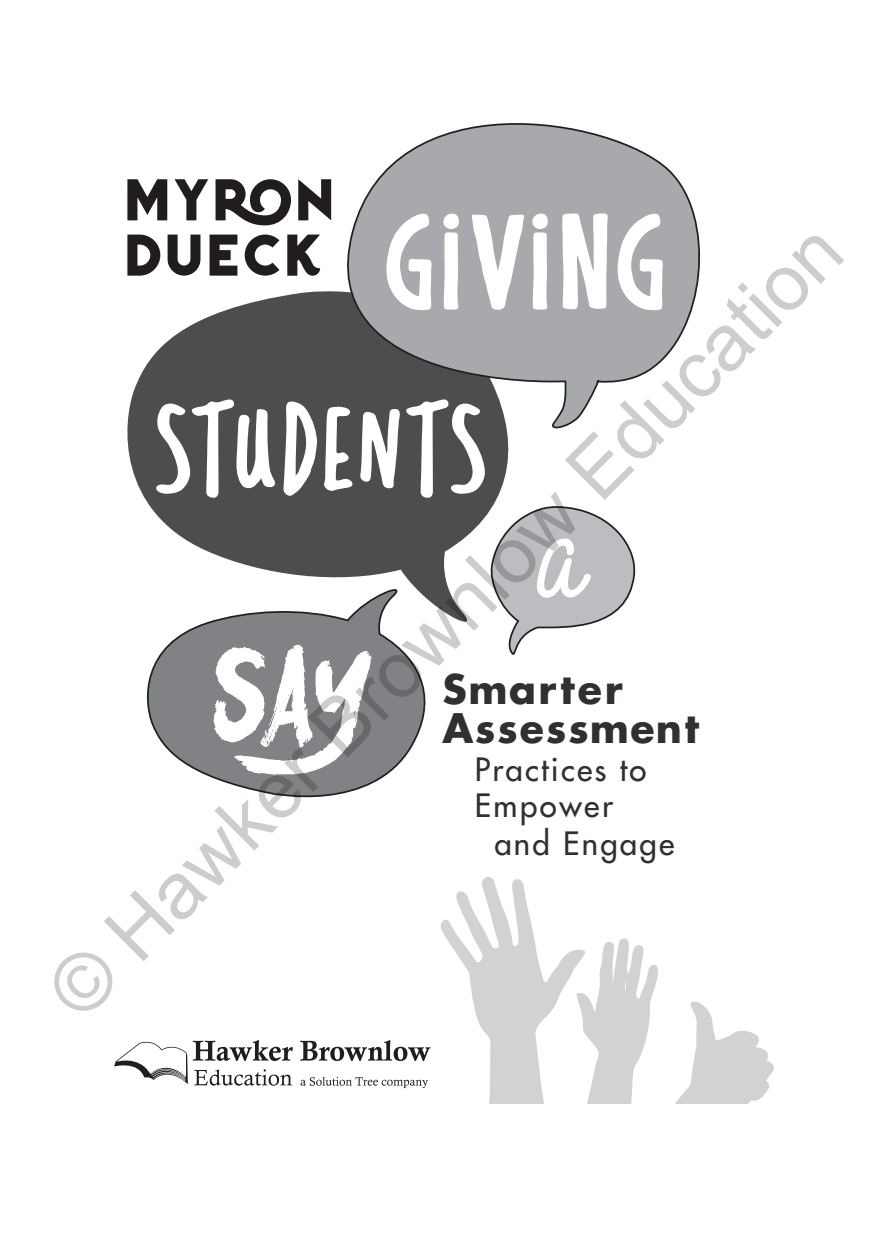
<style>
.page{position:relative;width:893px;height:1241px;background:#fff}
.page>*{position:absolute;margin:0;border:0;box-sizing:border-box;transform-origin:0 0}
.t1{font:137.03px "Twenty Five Hill";color:#fff}
.t2{font:123.9px "Childish Reverie";letter-spacing:.04em;color:#fff}
.t3{font:500 120.23px "Rhinos Rocks ALLCAPS";color:#fff}
.t4{font:78.75px "Arial";color:rgb(0 0 0/.2)}
.t5{font:700 39.73px/38.7px "Futura Std";letter-spacing:.05em;color:#312f30}
.t6{font:500 31.32px/35.9px "Futura Std";letter-spacing:.07em;color:#312f30}
</style>
<div class="page">
<svg style="left:127px;top:292px;width:382px;height:330px;fill:#4c4d4f"></svg>
<svg style="left:139px;top:578px;width:300px;height:220px"></svg>
<svg style="left:311px;top:123px;width:389px;height:307px"></svg>
<svg style="left:301px;top:1077px;width:127px;height:10px"></svg>
<svg style="left:114px;top:1040px;width:179px;height:45px"></svg>
<svg style="left:300px;top:1040px;width:130px;height:20px"></svg>
<svg style="left:676px;top:1001px;width:98px;height:102px"></svg>
<svg style="left:440px;top:877px;width:218px;height:226px"></svg>
<svg style="left:127px;top:234px;width:193px;height:44px"></svg>
<svg style="left:127px;top:179px;width:204px;height:46px"></svg>
<svg style="left:488px;top:505px;width:148px;height:150px"></svg>
<div style="left:202px;top:642px;width:75px;height:105px;background:#818285"></div>
<h2 class="t2" style="left:385px;top:193px;width:283px">GivinG</h2>
<h3 class="t4" style="left:27px;top:966px;width:1084px;rotate:-45deg">© Hawker Brownlow Education</h3>
<h1 class="t1" style="left:156px;top:383px;width:337px">STUDENTS</h1>
<h3 class="t3" style="left:268px;top:612px;width:181px">ay</h3>
<p class="t5" style="left:442px;top:669px;width:258px">Smarter<br>Assessment</p>
<p class="t6" style="left:475px;top:752px;width:173px">Practices to<br>Empower</p>
<p class="t6" style="left:494px;top:825px;width:181px">and Engage</p>
</div>
